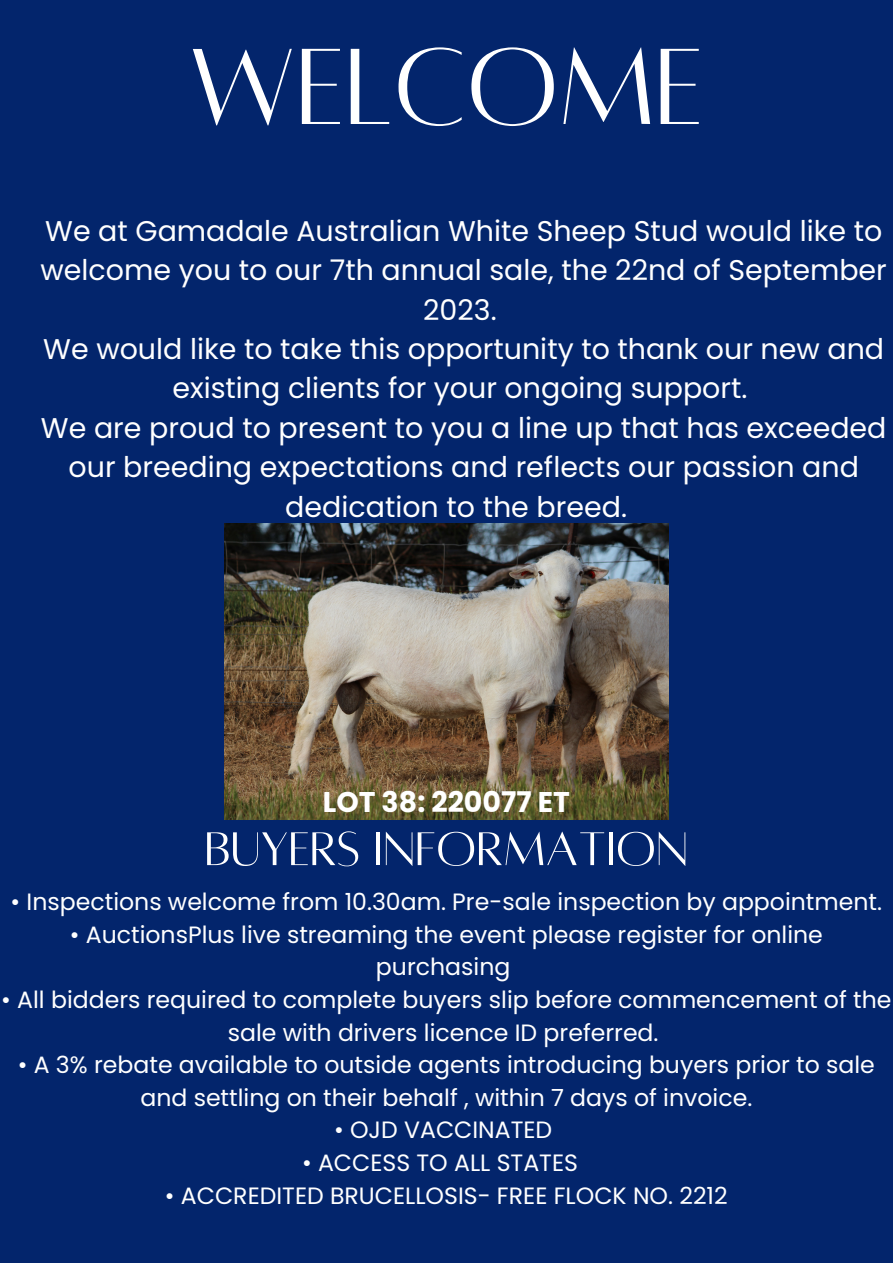
<style>
.page{position:relative;width:893px;height:1264px;background:#fff}
.page>*{position:absolute;margin:0;border:0;box-sizing:border-box;transform-origin:0 0}
.t1{font:119.4px "Alta regular";color:#fff}
.t2{font:52.05px "Alta regular";color:#fff}
.t3{font:28.5px/39.3px "Poppins";color:#fff;text-align:center}
.t4{font:700 28.5px "Poppins";color:#fff}
.t5{font:23.55px/32.5px "Poppins";color:#fff;text-align:center}
</style>
<div class="page">
<div style="left:0;top:0;width:892px;height:1262px;background:#03256c"></div>
<img style="left:224px;top:524px;width:444px;height:295px">
<p class="t1" style="left:189px;top:28px;width:516px">WELCOME</p>
<p class="t3" style="left:41px;top:211px;width:847px">We at Gamadale Australian White Sheep Stud would like to welcome you to our 7th annual sale, the 22nd of September<br>2023.</p>
<p class="t3" style="left:43px;top:329px;width:842px">We would like to take this opportunity to thank our new and existing clients for your ongoing support.</p>
<p class="t3" style="left:41px;top:408px;width:847px">We are proud to present to you a line up that has exceeded our breeding expectations and reflects our passion and dedication to the breed.</p>
<p class="t4" style="left:323px;top:782px;width:248px">LOT 38: 220077 ET</p>
<p class="t2" style="left:204px;top:823px;width:485px">BUYERS INFORMATION</p>
<p class="t5" style="left:11px;top:885px;width:872px">• Inspections welcome from 10.30am. Pre-sale inspection by appointment.</p>
<p class="t5" style="left:70px;top:918px;width:754px">• AuctionsPlus live streaming the event please register for online purchasing</p>
<p class="t5" style="left:1px;top:983px;width:891px">• All bidders required to complete buyers slip before commencement of the sale with drivers licence ID preferred.</p>
<p class="t5" style="left:18px;top:1048px;width:858px">• A 3% rebate available to outside agents introducing buyers prior to sale and settling on their behalf , within 7 days of invoice.</p>
<p class="t5" style="left:334px;top:1113px;width:220px">• OJD VACCINATED</p>
<p class="t5" style="left:302px;top:1146px;width:277px">• ACCESS TO ALL STATES</p>
<p class="t5" style="left:165px;top:1178px;width:564px">• ACCREDITED BRUCELLOSIS- FREE FLOCK NO. 2212</p>
</div>
